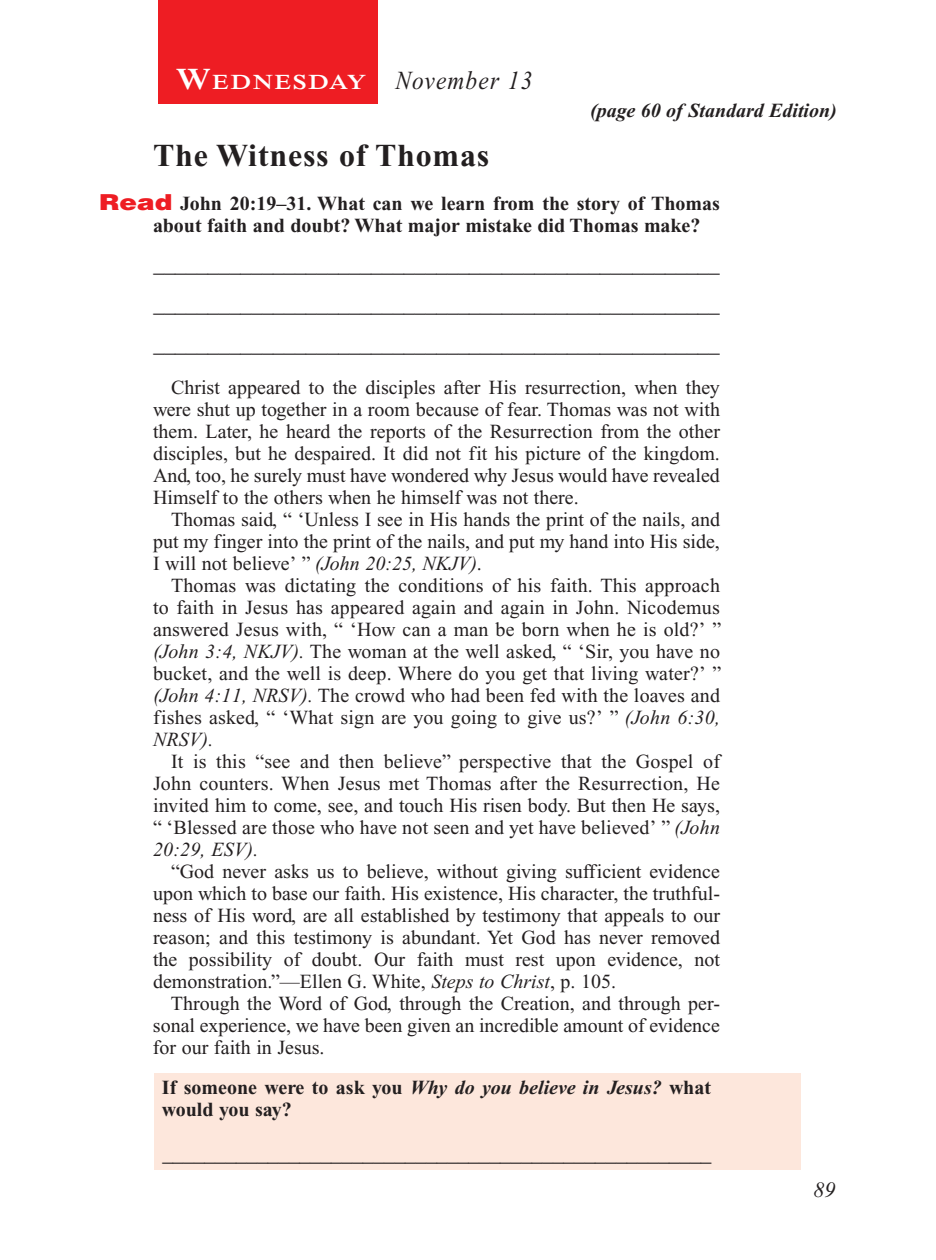
<style>
.page{position:relative;width:936px;height:1260px;background:#fff}
.page>*{position:absolute;margin:0;border:0;box-sizing:border-box;transform-origin:0 0}
.Head{font:700 32px "Times New Roman PS Std";letter-spacing:.025em;color:#231f20}
.Lesson_Dates{font:italic 26px "Times New Roman PS Std";letter-spacing:.05em;color:#231f20;scale:.9 1}
.Blank_Lines{font:22px "Times New Roman PS Std";color:#231f20}
.Blank_Lines_In_Scree{font:22px "Times New Roman PS Std";color:#231f20;scale:.96 1}
.PageNumbers{font:italic 22px "Times New Roman PS Std";color:#231f20}
.Daily_Header{font:600 21px "Times NRMT Std";letter-spacing:.07em;color:#fff;scale:1.1 1}
.Body{font:20px/22px "Times New Roman PS Std";color:#231f20;text-align:justify}
.Question_NO_SB{font:700 20px/22px "Times New Roman PS Std";color:#231f20}
.x-screened_box-text{font:700 20px/22px "Times New Roman PS Std";color:#231f20}
.Page_from_SE{font:italic 700 20px "Times New Roman PS Std";color:#231f20}
.s1{font-size:30px}
.s2{font-family:"Helvetica LT Std";font-weight:900;font-size:22px;color:#ee1d23}
.s3{font-style:italic}
</style>
<div class="page">
<div style="left:158px;top:0;width:220px;height:103px;background:#ee1d23"></div>
<div style="left:155px;top:1074px;width:646px;height:96px;background:#fde7dc"></div>
<p class="Daily_Header" style="left:176px;top:70px;width:175px"><span class="s1">W</span>EDNESDAY</p>
<p class="Lesson_Dates" style="left:396px;top:66px;width:154px">November 13</p>
<p class="Page_from_SE" style="left:590px;top:100px;width:248px">(page 60 of Standard Edition)</p>
<p class="Head" style="left:153px;top:138px;width:338px">The Witness of Thomas</p>
<p class="Question_NO_SB" style="left:153px;top:193px;width:568px;text-indent:-54px"><span class="s2">Read</span> John 20:19–31. What can we learn from the story of Thomas about faith and doubt? What major mistake did Thomas make?</p>
<p class="Blank_Lines" style="left:153px;top:253px;width:568px">____________________________________________________</p>
<p class="Blank_Lines" style="left:153px;top:293px;width:568px">____________________________________________________</p>
<p class="Blank_Lines" style="left:153px;top:333px;width:568px">____________________________________________________</p>
<p class="Body" style="left:153px;top:377px;width:569px;text-indent:18px">Christ appeared to the disciples after His resurrection, when they were shut up together in a room because of fear. Thomas was not with them. Later, he heard the reports of the Resurrection from the other disciples, but he despaired. It did not fit his picture of the kingdom.<br>And, too, he surely must have wondered why Jesus would have revealed Himself to the others when he himself was not there.</p>
<p class="Body" style="left:153px;top:509px;width:569px;text-indent:18px">Thomas said, “ ‘Unless I see in His hands the print of the nails, and put my finger into the print of the nails, and put my hand into His side, I will not believe’ ” <span class="s3">(John 20:25, NKJV)</span>.</p>
<p class="Body" style="left:153px;top:575px;width:570px;text-indent:18px">Thomas was dictating the conditions of his faith. This approach to faith in Jesus has appeared again and again in John. Nicodemus answered Jesus with, “ ‘How can a man be born when he is old?’ ” <span class="s3">(John 3:4, NKJV).</span> The woman at the well asked, “ ‘Sir, you have no bucket, and the well is deep. Where do you get that living water?’ ” <span class="s3">(John 4:11, NRSV).</span> The crowd who had been fed with the loaves and fishes asked, “ ‘What sign are you going to give us?’ ” <span class="s3">(John 6:30, NRSV).</span></p>
<p class="Body" style="left:153px;top:751px;width:569px;text-indent:18px">It is this “see and then believe” perspective that the Gospel of John counters. When Jesus met Thomas after the Resurrection, He invited him to come, see, and touch His risen body. But then He says, “ ‘Blessed are those who have not seen and yet have believed’ ” <span class="s3">(John 20:29, ESV).</span></p>
<p class="Body" style="left:153px;top:861px;width:569px;text-indent:18px">“God never asks us to believe, without giving sufficient evidence upon which to base our faith. His existence, His character, the truthful&shy;ness of His word, are all established by testimony that appeals to our reason; and this testimony is abundant. Yet God has never removed the possibility of doubt. Our faith must rest upon evidence, not demonstration.”—Ellen G. White, <span class="s3">Steps to Christ</span>, p. 105.</p>
<p class="Body" style="left:153px;top:993px;width:569px;text-indent:18px">Through the Word of God, through the Creation, and through per&shy;sonal experience, we have been given an incredible amount of evidence for our faith in Jesus.</p>
<p class="x-screened_box-text" style="left:162px;top:1077px;width:550px">If someone were to ask you <span class="s3">Why do you believe in Jesus?</span> what would you say?</p>
<p class="Blank_Lines_In_Scree" style="left:162px;top:1142px;width:574px">____________________________________________________</p>
<p class="PageNumbers" style="left:813px;top:1178px;width:23px">89</p>
</div>
